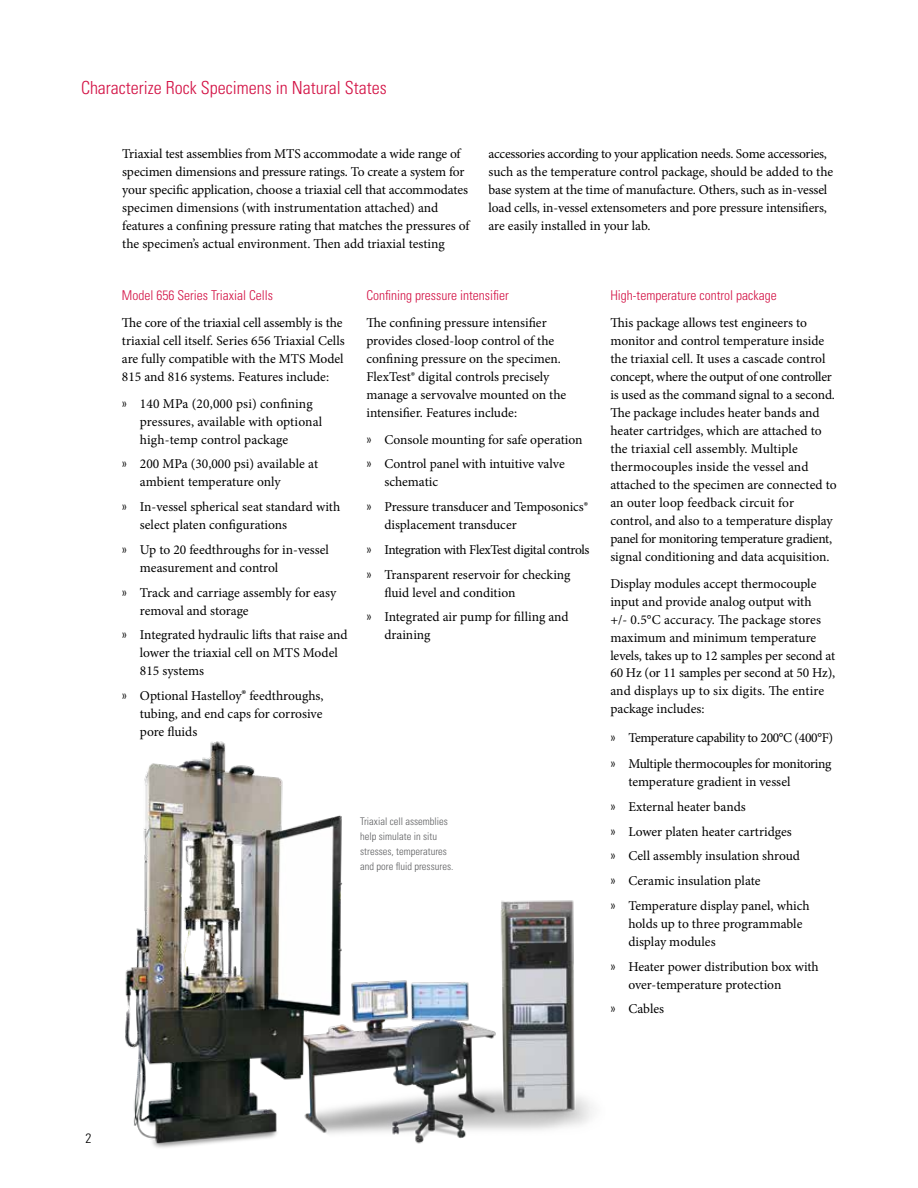
<style>
.page{position:relative;width:918px;height:1188px;background:#fff}
.page>*{position:absolute;margin:0;border:0;box-sizing:border-box;transform-origin:0 0}
.t1{font:300 condensed 18px "Univers LT Std";color:#d31245}
.t2{font:13.5px/18px "Minion Pro";letter-spacing:-.005em;color:#000}
.t3{font:300 condensed 13.5px "Univers LT Std";color:#d31245}
.t4{font:13.5px/26.2px "Minion Pro";letter-spacing:-.025em;color:#000}
.t5{font:300 condensed 13.5px "Univers LT Std";color:#000}
.t6{font:300 condensed 10.5px/15px "Univers LT Std";color:#5f6062}
.s1{font-family:"Univers";font-weight:300;font-stretch:condensed}
.s2{font-size:15px}
</style>
<div class="page">
<img style="left:354px;top:900px;width:240px;height:244px">
<img style="left:125px;top:741px;width:229px;height:407px">
<h1 class="t1" style="left:81px;top:77px;width:307px">Characterize Rock Specimens in Natural States</h1>
<p class="t2" style="left:122px;top:145px;width:349px">Triaxial test assemblies from MTS accommodate a wide range of specimen dimensions and pressure ratings. To create a system for your specific application, choose a triaxial cell that accommodates specimen dimensions (with instrumentation attached) and features a confining pressure rating that matches the pressures of the specimen’s actual environment. Then add triaxial testing</p>
<p class="t2" style="left:489px;top:145px;width:346px">accessories according to your application needs. Some accessories, such as the temperature control package, should be added to the base system at the time of manufacture. Others, such as in-vessel load cells, in-vessel extensometers and pore pressure intensifiers, are easily installed in your lab.</p>
<p class="t3" style="left:122px;top:287px;width:153px">Model 656 Series Triaxial Cells</p>
<p class="t2" style="left:122px;top:313px;width:224px">The core of the triaxial cell assembly is the triaxial cell itself. Series 656 Triaxial Cells are fully compatible with the MTS Model 815 and 816 systems. Features include:</p>
<p class="t2" style="left:140px;top:394px;width:184px;text-indent:-18px"><span class="s1">»</span> 140 MPa (20,000 psi) confining pressures, available with optional high-temp control package</p>
<p class="t2" style="left:140px;top:455px;width:180px;text-indent:-18px"><span class="s1">»</span> 200 MPa (30,000 psi) available at ambient temperature only</p>
<p class="t2" style="left:140px;top:498px;width:202px;text-indent:-18px"><span class="s1">»</span> In-vessel spherical seat standard with select platen configurations</p>
<p class="t2" style="left:140px;top:541px;width:191px;text-indent:-18px"><span class="s1">»</span> Up to 20 feedthroughs for in-vessel measurement and control</p>
<p class="t2" style="left:140px;top:583px;width:198px;text-indent:-18px"><span class="s1">»</span> Track and carriage assembly for easy removal and storage</p>
<p class="t2" style="left:140px;top:626px;width:209px;text-indent:-18px"><span class="s1">»</span> Integrated hydraulic lifts that raise and lower the triaxial cell on MTS Model<br>815 systems</p>
<p class="t2" style="left:140px;top:687px;width:185px;text-align:justify;text-indent:-18px"><span class="s1">»</span> Optional Hastelloy<span class="s2">®</span> feedthroughs, tubing, and end caps for corrosive pore fluids</p>
<p class="t3" style="left:366px;top:287px;width:144px">Confining pressure intensifier</p>
<p class="t2" style="left:366px;top:313px;width:201px">The confining pressure intensifier provides closed-loop control of the confining pressure on the specimen.<br>FlexTest® digital controls precisely manage a servovalve mounted on the intensifier. Features include:</p>
<p class="t2" style="left:366px;top:427px;width:218px;line-height:24.8px"><span class="s1">»</span> Console mounting for safe operation <span class="s1">»</span> Control panel with intuitive valve</p>
<p class="t2" style="left:366px;top:470px;width:223px;line-height:24.8px;text-indent:18px">schematic<br><span class="s1">»</span> Pressure transducer and Temposonics®</p>
<p class="t2" style="left:366px;top:512px;width:225px;line-height:24.8px;text-indent:18px">displacement transducer<br><span class="s1">»</span> Integration with FlexTest digital controls <span class="s1">»</span> Transparent reservoir for checking</p>
<p class="t2" style="left:366px;top:580px;width:204px;line-height:24.8px;text-indent:18px">fluid level and condition<br><span class="s1">»</span> Integrated air pump for filling and</p>
<p class="t2" style="left:384px;top:626px;width:48px">draining</p>
<p class="t6" style="left:360px;top:814px;width:95px">Triaxial cell assemblies help simulate in situ stresses, temperatures and pore fluid pressures.</p>
<p class="t3" style="left:610px;top:287px;width:168px">High-temperature control package</p>
<p class="t2" style="left:610px;top:313px;width:228px">This package allows test engineers to monitor and control temperature inside the triaxial cell. It uses a cascade control concept, where the output of one controller is used as the command signal to a second.<br>The package includes heater bands and heater cartridges, which are attached to the triaxial cell assembly. Multiple thermocouples inside the vessel and attached to the specimen are connected to an outer loop feedback circuit for control, and also to a temperature display panel for monitoring temperature gradient, signal conditioning and data acquisition.</p>
<p class="t2" style="left:610px;top:574px;width:227px">Display modules accept thermocouple input and provide analog output with<br>+/- 0.5°C accuracy. The package stores maximum and minimum temperature levels, takes up to 12 samples per second at 60 Hz (or 11 samples per second at 50 Hz), and displays up to six digits. The entire package includes:</p>
<p class="t4" style="left:610px;top:725px;width:224px"><span class="s1">»</span> Temperature capability to 200°C (400°F) <span class="s1">»</span> Multiple thermocouples for monitoring</p>
<p class="t2" style="left:610px;top:770px;width:201px;line-height:24.8px;text-indent:18px">temperature gradient in vessel<br><span class="s1">»</span> External heater bands<br><span class="s1">»</span> Lower platen heater cartridges<br><span class="s1">»</span> Cell assembly insulation shroud<br><span class="s1">»</span> Ceramic insulation plate<br><span class="s1">»</span> Temperature display panel, which</p>
<p class="t2" style="left:628px;top:915px;width:176px">holds up to three programmable display modules</p>
<p class="t2" style="left:628px;top:957px;width:192px;text-indent:-18px"><span class="s1">»</span> Heater power distribution box with over-temperature protection</p>
<p class="t2" style="left:610px;top:1000px;width:55px"><span class="s1">»</span> Cables</p>
<p class="t5" style="left:85px;top:1130px;width:7px">2</p>
</div>
